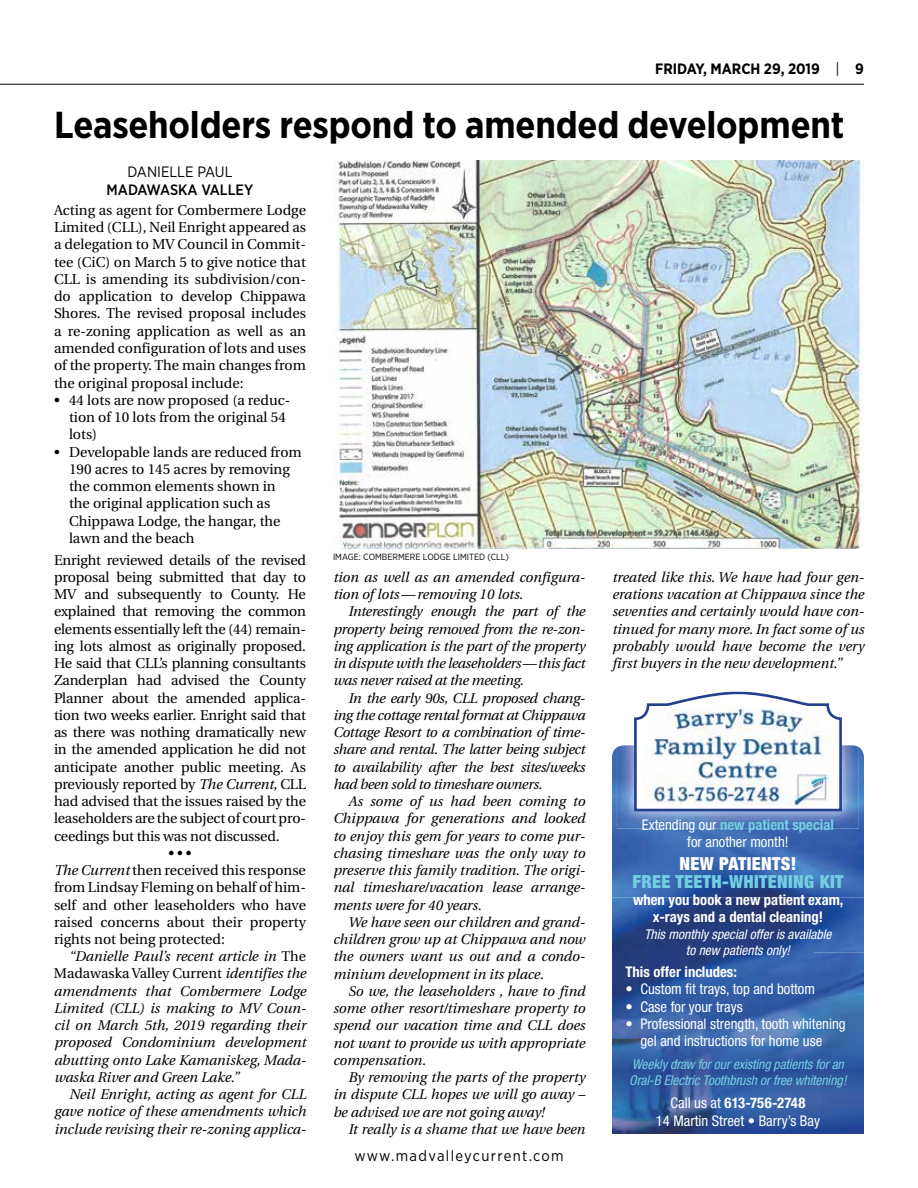
<style>
.page{position:relative;width:918px;height:1188px;background:#fff}
.page>*{position:absolute;margin:0;border:0;box-sizing:border-box;transform-origin:0 0}
.t1{font:700 37.5px "Gotham Narrow";letter-spacing:-.005em;color:#000}
.t2{font:900 condensed 18px "Helvetica Neue";letter-spacing:.02em;color:#74cee2}
.t3{font:900 condensed 18px "Helvetica Neue";letter-spacing:.02em;color:#fff}
.t4{font:15px "Gotham Narrow";letter-spacing:.075em;color:#000}
.t5{font:700 15px "Gotham Narrow";color:#000}
.t6{font:500 15px "Gotham Narrow";color:#000}
.t7{font:15px "Gotham Narrow";color:#000}
.t8{font:condensed 14.7px/17.2px "Helvetica Neue";color:#fff;text-align:center}
.t9{font:700 condensed 14.7px/17.2px "Helvetica Neue";color:#fff;text-align:center}
.t10{font:14.25px/17.2px "Utopia";color:#000}
.t11{font:italic 14.1px/17.2px "Utopia";color:#000;text-align:justify}
.t12{font:italic condensed 13.5px/16.5px "Helvetica Neue";letter-spacing:-.01em;color:#74cee2}
.t13{font:italic condensed 13.5px/16.5px "Helvetica Neue";color:#fff;text-align:center}
.t14{font:9px "Gotham Narrow";color:#000}
.s1{font-weight:400}
.s2{font-style:italic}
.s3{font-style:normal}
.s4{font-weight:700;color:#74cee2}
.s5{font-weight:700}
</style>
<div class="page">
<hr style="left:0;top:84px;width:864px;height:1px;background:#000">
<img style="left:335px;top:160px;width:529px;height:389px">
<svg style="left:612px;top:747px;width:252px;height:151px;background:#3866ae"></svg>
<img style="left:612px;top:747px;width:5px;height:81px">
<img style="left:617px;top:745px;width:242px;height:83px">
<svg style="left:633px;top:691px;width:210px;height:122px"></svg>
<img style="left:612px;top:898px;width:252px;height:100px">
<img style="left:612px;top:998px;width:50px;height:42px">
<img style="left:662px;top:998px;width:202px;height:42px">
<img style="left:612px;top:1109px;width:50px;height:25px">
<img style="left:662px;top:1109px;width:202px;height:25px">
<img style="left:612px;top:1040px;width:252px;height:69px">
<p class="t5" style="left:655px;top:59px;width:210px">FRIDAY, MARCH 29, 2019 <span class="s1">|</span> 9</p>
<h1 class="t1" style="left:54px;top:101px;width:792px">Leaseholders respond to amended development</h1>
<p class="t7" style="left:127px;top:162px;width:107px">DANIELLE PAUL</p>
<p class="t6" style="left:107px;top:180px;width:148px">MADAWASKA VALLEY</p>
<p class="t10" style="left:54px;top:202px;width:254px;text-align:justify">Acting as agent for Combermere Lodge Limited (CLL), Neil Enright appeared as a delegation to MV Council in Commit&shy;tee (CiC) on March 5 to give notice that CLL is amending its subdivision/con&shy;do application to develop Chippawa Shores. The revised proposal includes a re-zoning application as well as an amended configuration of lots and uses of the property. The main changes from the original proposal include:</p>
<p class="t10" style="left:69px;top:392px;width:223px;text-indent:-15px">• 44 lots are now proposed (a reduc&shy;tion of 10 lots from the original 54 lots)</p>
<p class="t10" style="left:69px;top:443px;width:234px;text-indent:-15px">• Developable lands are reduced from<br>190 acres to 145 acres by removing the common elements shown in<br>the original application such as<br>Chippawa Lodge, the hangar, the lawn and the beach</p>
<p class="t10" style="left:54px;top:551px;width:254px;text-align:justify">Enright reviewed details of the revised proposal being submitted that day to MV and subsequently to County. He explained that removing the common elements essentially left the (44) remain&shy;ing lots almost as originally proposed.<br>He said that CLL’s planning consultants Zanderplan had advised the County Planner about the amended applica&shy;tion two weeks earlier. Enright said that as there was nothing dramatically new in the amended application he did not anticipate another public meeting. As previously reported by <span class="s2">The Current,</span> CLL had advised that the issues raised by the leaseholders are the subject of court pro&shy;ceedings but this was not discussed.</p>
<p class="t10" style="left:54px;top:845px;width:254px;text-indent:114px">• • •<br><span class="s2">The Current</span> then received this response from Lindsay Fleming on behalf of him&shy;self and other leaseholders who have raised concerns about their property rights not being protected:</p>
<p class="t11" style="left:54px;top:948px;width:254px;text-indent:15px">“Danielle Paul’s recent article in <span class="s3">The Madawaska Valley Current</span> identifies the amendments that Combermere Lodge Limited (CLL) is making to MV Coun&shy;cil on March 5th, 2019 regarding their proposed Condominium development abutting onto Lake Kamaniskeg, Mada&shy;waska River and Green Lake.”</p>
<p class="t11" style="left:54px;top:1086px;width:254px;text-indent:15px">Neil Enright, acting as agent for CLL gave notice of these amendments which include revising their re-zoning applica-</p>
<p class="t14" style="left:333px;top:551px;width:177px">IMAGE: COMBERMERE LODGE LIMITED (CLL)</p>
<p class="t11" style="left:333px;top:569px;width:253px">tion as well as an amended configura&shy;tion of lots—removing 10 lots.</p>
<p class="t11" style="left:333px;top:603px;width:254px;text-indent:15px">Interestingly enough the part of the property being removed from the re-zon&shy;ing application is the part of the property in dispute with the leaseholders—this fact was never raised at the meeting.</p>
<p class="t11" style="left:333px;top:689px;width:254px;text-indent:15px">In the early 90s, CLL proposed chang&shy;ing the cottage rental format at Chippawa Cottage Resort to a combination of time&shy;share and rental. The latter being subject to availability after the best sites/weeks had been sold to timeshare owners.</p>
<p class="t11" style="left:333px;top:793px;width:254px;text-indent:15px">As some of us had been coming to Chippawa for generations and looked to enjoy this gem for years to come pur&shy;chasing timeshare was the only way to preserve this family tradition. The origi&shy;nal timeshare/vacation lease arrange&shy;ments were for 40 years.</p>
<p class="t11" style="left:333px;top:914px;width:254px;text-indent:15px">We have seen our children and grand&shy;children grow up at Chippawa and now the owners want us out and a condo&shy;minium development in its place.</p>
<p class="t11" style="left:333px;top:983px;width:254px;text-indent:15px">So we, the leaseholders , have to find some other resort/timeshare property to spend our vacation time and CLL does not want to provide us with appropriate compensation.</p>
<p class="t11" style="left:333px;top:1069px;width:254px;text-indent:15px">By removing the parts of the property in dispute CLL hopes we will go away – be advised we are not going away!</p>
<p class="t11" style="left:348px;top:1121px;width:238px">It really is a shame that we have been</p>
<p class="t11" style="left:612px;top:569px;width:254px">treated like this. We have had four gen&shy;erations vacation at Chippawa since the seventies and certainly would have con&shy;tinued for many more. In fact some of us probably would have become the very first buyers in the new development.”</p>
<p class="t8" style="left:642px;top:816px;width:194px">Extending our <span class="s4">new patient special </span>for another month!</p>
<p class="t3" style="left:680px;top:852px;width:118px">NEW PATIENTS!</p>
<p class="t2" style="left:633px;top:870px;width:212px">FREE TEETH-WHITENING KIT</p>
<p class="t9" style="left:633px;top:891px;width:212px">when you book a new patient exam, x-rays and a dental cleaning!</p>
<p class="t13" style="left:644px;top:926px;width:189px">This monthly special offer is available to new patients only!</p>
<p class="t9" style="left:625px;top:963px;width:113px">This offer includes:</p>
<p class="t8" style="left:625px;top:980px;width:191px">• Custom fit trays, top and bottom</p>
<p class="t8" style="left:625px;top:998px;width:119px">• Case for your trays</p>
<p class="t8" style="left:625px;top:1015px;width:222px">• Professional strength, tooth whitening gel and instructions for home use</p>
<p class="t12" style="left:629px;top:1056px;width:219px">Weekly draw for our existing patients for an<br>Oral-B Electric Toothbrush or free whitening!</p>
<p class="t8" style="left:656px;top:1094px;width:166px">Call us at <span class="s5">613-756-2748<br></span>14 Martin Street • Barry’s Bay</p>
<p class="t4" style="left:354px;top:1146px;width:211px">www.madvalleycurrent.com</p>
</div>
